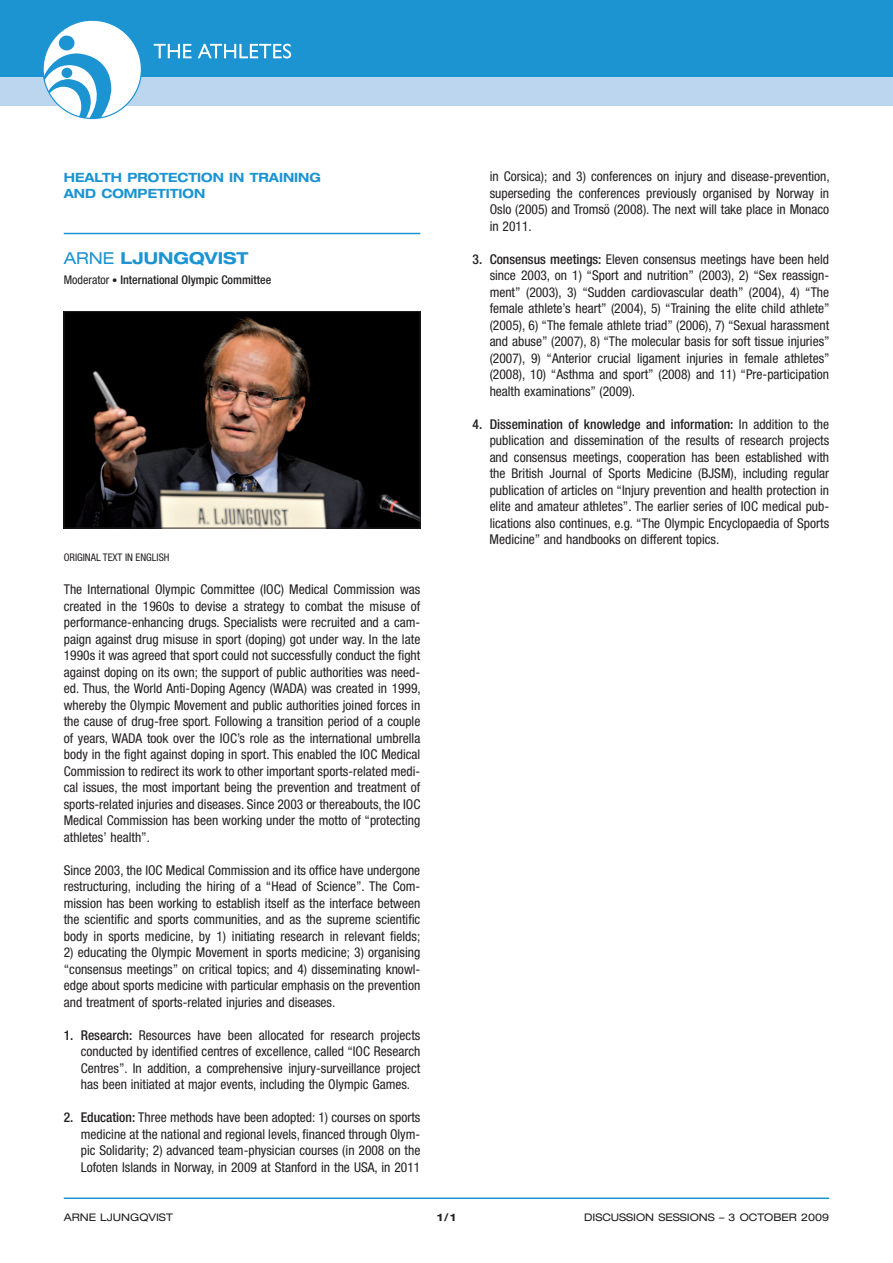
<style>
.page{position:relative;width:893px;height:1263px;background:#fff}
.page>*{position:absolute;margin:0;border:0;box-sizing:border-box;transform-origin:0 0}
.t1{font:700 expanded 16.5px "Helvetica Neue";color:#1c94d2}
.t2{font:condensed 13.5px/16.5px "Helvetica Neue";color:#231f20;text-align:justify}
.t3{font:700 expanded 12.75px "Helvetica Neue";color:#1c94d2;scale:.95 1}
.t4{font:500 condensed 12px "Helvetica Neue";color:#231f20}
.t5{font:expanded 10.5px "Helvetica Neue";color:#231f20}
.t6{font:condensed 10.5px "Helvetica Neue";color:#231f20}
.t7{font:700 expanded 10.5px "Helvetica Neue";color:#231f20}
.s1{font-weight:400}
.s2{font-weight:400;font-size:10.5px}
.s3{font-weight:500}
</style>
<div class="page">
<div style="left:0;top:0;width:893px;height:77px;background:#1c94d2"></div>
<div style="left:0;top:77px;width:893px;height:29px;background:#bdd6ef"></div>
<svg style="left:43px;top:22px;width:98px;height:97px"></svg>
<div style="left:62px;top:68px;width:10px;height:10px;background:#1c94d2;border-radius:50%"></div>
<hr style="left:64px;top:1197px;width:765px;height:2px;background:#1c94d2">
<svg style="left:154px;top:44px;width:137px;height:14px"></svg>
<hr style="left:64px;top:233px;width:356px;height:1px;background:#1c94d2">
<img style="left:66px;top:313px;width:352px;height:213px">
<div style="left:64px;top:311px;width:356px;height:217px;border:1px solid #231f20"></div>
<p class="t3" style="left:64px;top:169px;width:12px">HEA</p>
<p class="t3" style="left:95px;top:169px;width:47px">LTH PRO</p>
<p class="t3" style="left:159px;top:169px;width:114px">TECTION IN TRAI</p>
<p class="t3" style="left:283px;top:169px;width:40px">NING</p>
<p class="t3" style="left:64px;top:185px;width:53px">AND COMPE</p>
<p class="t3" style="left:157px;top:185px;width:52px">TITION</p>
<p class="t1" style="left:64px;top:248px;width:186px"><span class="s1">ARNE</span> LJUNGQVIST</p>
<p class="t4" style="left:64px;top:272px;width:209px"><span class="s1">Moderator</span> <span class="s2">•</span> International Olympic Committee</p>
<p class="t6" style="left:64px;top:551px;width:107px">Original text in English</p>
<p class="t2" style="left:64px;top:581px;width:359px">The International Olympic Committee (IOC) Medical Commission was created in the 1960s to devise a strategy to combat the misuse of performance-enhancing drugs. Specialists were recruited and a cam&shy;paign against drug misuse in sport (doping) got under way. In the late 1990s it was agreed that sport could not successfully conduct the fight against doping on its own; the support of public authorities was need&shy;ed. Thus, the World Anti-Doping Agency (WADA) was created in 1999, whereby the Olympic Movement and public authorities joined forces in the cause of drug-free sport. Following a transition period of a couple of years, WADA took over the IOC’s role as the international umbrella body in the fight against doping in sport. This enabled the IOC Medical Commission to redirect its work to other important sports-related medi&shy;cal issues, the most important being the prevention and treatment of sports-related injuries and diseases. Since 2003 or thereabouts, the IOC Medical Commission has been working under the motto of “protecting athletes’ health”.</p>
<p class="t2" style="left:64px;top:861px;width:358px">Since 2003, the IOC Medical Commission and its office have undergone restructuring, including the hiring of a “Head of Science”. The Com&shy;mission has been working to establish itself as the interface between the scientific and sports communities, and as the supreme scientific body in sports medicine, by 1) initiating research in relevant fields;</p>
<p class="t2" style="left:64px;top:944px;width:358px">2) educating the Olympic Movement in sports medicine; 3) organising “consensus meetings” on critical topics; and 4) disseminating knowl&shy;edge about sports medicine with particular emphasis on the prevention and treatment of sports-related injuries and diseases.</p>
<p class="t2" style="left:81px;top:1026px;width:341px;text-indent:-17px"><span class="s3">1. Research:</span> Resources have been allocated for research projects conducted by identified centres of excellence, called “IOC Research Centres”. In addition, a comprehensive injury-surveillance project has been initiated at major events, including the Olympic Games.</p>
<p class="t2" style="left:81px;top:1109px;width:341px;text-indent:-17px"><span class="s3">2. Education:</span> Three methods have been adopted: 1) courses on sports medicine at the national and regional levels, financed through Olym&shy;pic Solidarity; 2) advanced team-physician courses (in 2008 on the Lofoten Islands in Norway, in 2009 at Stanford in the USA, in 2011</p>
<p class="t2" style="left:490px;top:168px;width:342px">in Corsica); and 3) conferences on injury and disease-prevention, superseding the conferences previously organised by Norway in Oslo (2005) and Tromsö (2008). The next will take place in Monaco in 2011.</p>
<p class="t2" style="left:490px;top:251px;width:342px;text-indent:-17px"><span class="s3">3. Consensus meetings:</span> Eleven consensus meetings have been held since 2003, on 1) “Sport and nutrition” (2003), 2) “Sex reassign&shy;ment” (2003), 3) “Sudden cardiovascular death” (2004), 4) “The female athlete’s heart” (2004), 5) “Training the elite child athlete” (2005), 6) “The female athlete triad” (2006), 7) “Sexual harassment and abuse” (2007), 8) “The molecular basis for soft tissue injuries” (2007), 9) “Anterior crucial ligament injuries in female athletes” (2008), 10) “Asthma and sport” (2008) and 11) “Pre-participation health examinations” (2009).</p>
<p class="t2" style="left:490px;top:416px;width:341px;text-indent:-17px"><span class="s3">4. Dissemination of knowledge and information:</span> In addition to the publication and dissemination of the results of research projects and consensus meetings, cooperation has been established with the British Journal of Sports Medicine (BJSM), including regular publication of articles on “Injury prevention and health protection in elite and amateur athletes”. The earlier series of IOC medical pub&shy;lications also continues, e.g. “The Olympic Encyclopaedia of Sports Medicine” and handbooks on different topics.</p>
<p class="t5" style="left:64px;top:1211px;width:110px">ARNE LJUNGQVIST</p>
<p class="t7" style="left:437px;top:1211px;width:20px">1/1</p>
<p class="t5" style="left:584px;top:1211px;width:16px">DISCUSSI</p>
<p class="t5" style="left:636px;top:1211px;width:30px">ON SESSI</p>
<p class="t5" style="left:690px;top:1211px;width:141px">ONS – 3 OCTOBER 2009</p>
</div>
